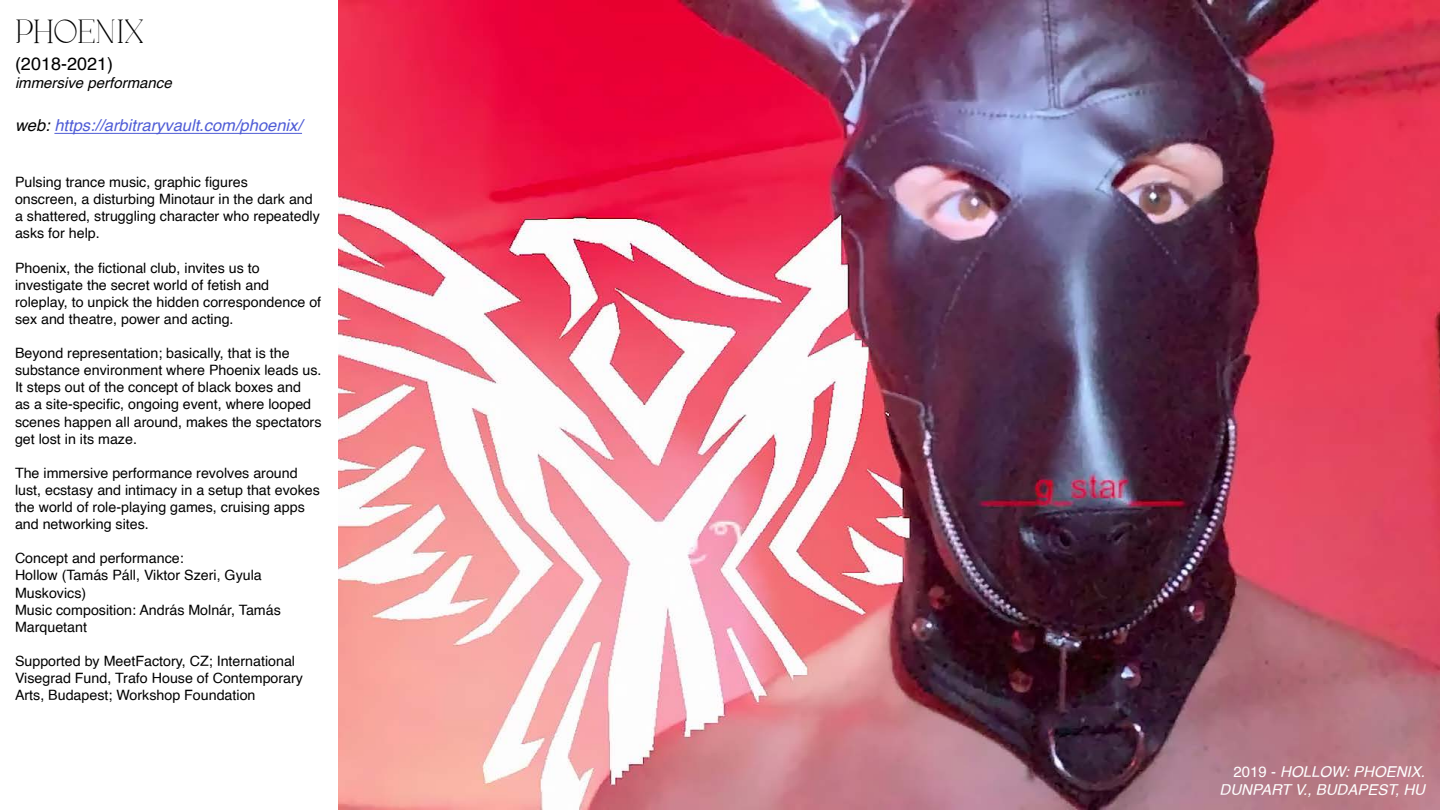
<style>
.page{position:relative;width:1440px;height:810px;background:#fff}
.page>*{position:absolute;margin:0;border:0;box-sizing:border-box;transform-origin:0 0}
.t1{font:100 37.5px "Casta";letter-spacing:-.005em;color:#000}
.t2{font:18px "Helvetica";color:#000}
.t3{font:italic 16.5px "Helvetica";color:#4f5cd6}
.t4{font:italic 15px/18px "Helvetica";color:#fff;text-align:right}
.t5{font:italic 15px "Helvetica";color:#000}
.t6{font:14.25px/17.1px "Helvetica";color:#000}
.s1{color:#000}
.s2{font-style:normal}
</style>
<div class="page">
<img style="left:338px;top:0;width:1102px;height:810px">
<hr style="left:54px;top:133px;width:248px;height:1px;background:#4f5cd6">
<h1 class="t1" style="left:15px;top:11px;width:130px">PHOENIX</h1>
<p class="t2" style="left:15px;top:50px;width:100px">(2018-2021)</p>
<p class="t5" style="left:15px;top:71px;width:158px">immersive performance</p>
<p class="t3" style="left:15px;top:113px;width:289px"><span class="s1">web:</span> https://arbitraryvault.com/phoenix/</p>
<p class="t6" style="left:15px;top:174px;width:306px">Pulsing trance music, graphic figures<br>onscreen, a disturbing Minotaur in the dark and a shattered, struggling character who repeatedly asks for help.</p>
<p class="t6" style="left:15px;top:260px;width:308px">Phoenix, the fictional club, invites us to investigate the secret world of fetish and roleplay, to unpick the hidden correspondence of sex and theatre, power and acting.</p>
<p class="t6" style="left:15px;top:345px;width:308px">Beyond representation; basically, that is the substance environment where Phoenix leads us.<br>It steps out of the concept of black boxes and<br>as a site-specific, ongoing event, where looped scenes happen all around, makes the spectators get lost in its maze.</p>
<p class="t6" style="left:15px;top:465px;width:306px">The immersive performance revolves around lust, ecstasy and intimacy in a setup that evokes the world of role-playing games, cruising apps and networking sites.</p>
<p class="t6" style="left:15px;top:550px;width:267px">Concept and performance:<br>Hollow (Tamás Páll, Viktor Szeri, Gyula<br>Muskovics)<br>Music composition: András Molnár, Tamás<br>Marquetant</p>
<p class="t6" style="left:15px;top:653px;width:290px">Supported by MeetFactory, CZ; International<br>Visegrad Fund, Trafo House of Contemporary<br>Arts, Budapest; Workshop Foundation</p>
<p class="t4" style="left:1220px;top:763px;width:207px"><span class="s2">2019 -</span> HOLLOW: PHOENIX.<br>DUNPART V., BUDAPEST, HU</p>
</div>
